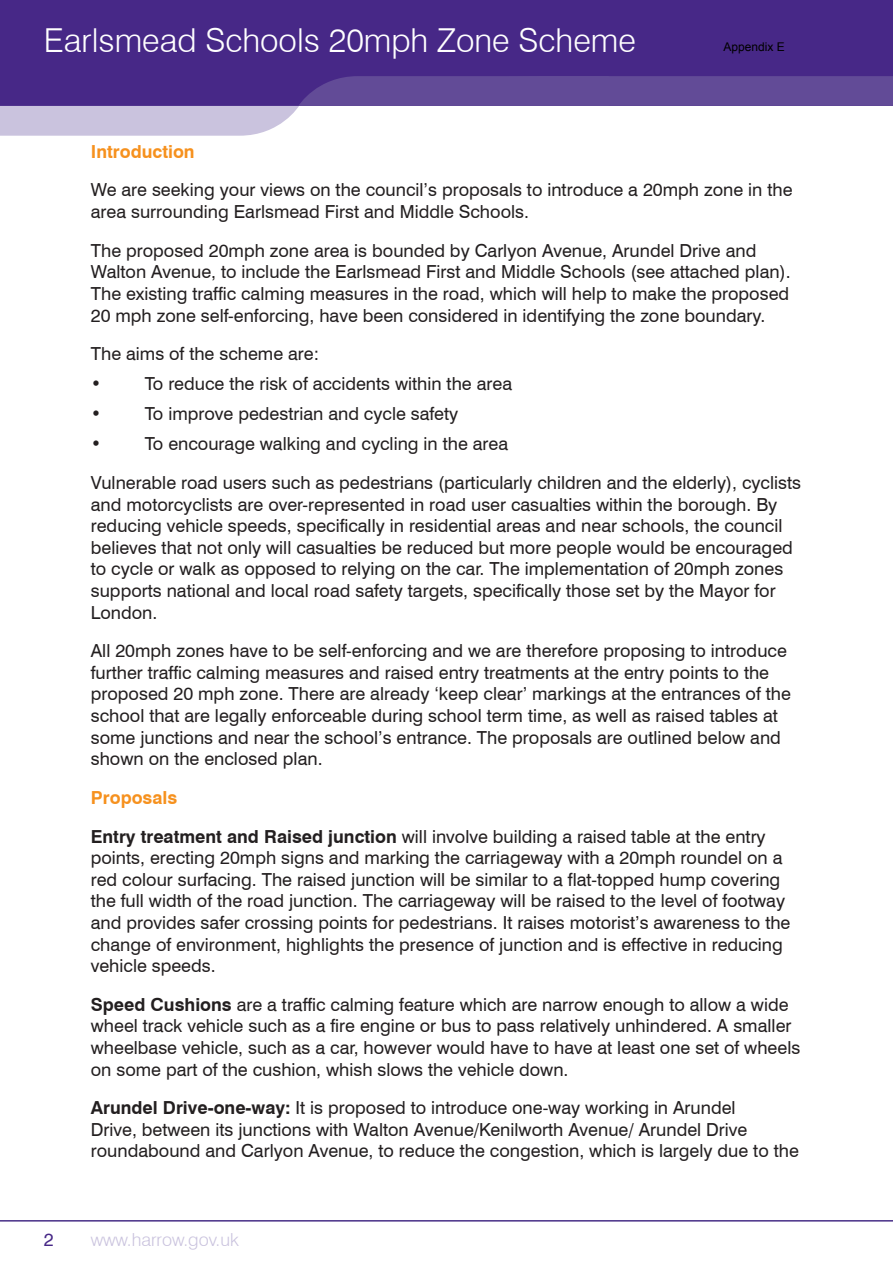
<style>
.page{position:relative;width:893px;height:1263px;background:#fff}
.page>*{position:absolute;margin:0;border:0;box-sizing:border-box;transform-origin:0 0}
.t1{font:300 33px "Swiss 721 BT";color:#fff}
.t2{font:18px/21.6px "Swiss 721 BT";color:#231f20}
.t3{font:300 18px "Swiss 721 BT";color:#cac3de}
.t4{font:18px "Swiss 721 BT";color:#472887}
.t5{font:12px "Arial";color:#000}
.s1{font-weight:700;color:#f6911e}
.s2{font-weight:700}
</style>
<div class="page">
<hr style="left:0;top:1220px;width:893px;height:1px;background:#472e87">
<div style="left:0;top:0;width:893px;height:106px;background:#472887"></div>
<svg style="left:0;top:76px;width:893px;height:60px"></svg>
<p class="t1" style="left:44px;top:20px;width:593px">Earlsmead Schools 20mph Zone Scheme</p>
<p class="t5" style="left:724px;top:39px;width:63px">Appendix E</p>
<p class="t2" style="left:91px;top:132px;width:703px;line-height:38.5px"><span class="s1">Introduction<br></span>We are seeking your views on the council’s proposals to introduce a 20mph zone in the</p>
<p class="t2" style="left:91px;top:192px;width:667px;line-height:38.5px">area surrounding Earlsmead First and Middle Schools.<br>The proposed 20mph zone area is bounded by Carlyon Avenue, Arundel Drive and</p>
<p class="t2" style="left:91px;top:261px;width:701px;text-align:justify">Walton Avenue, to include the Earlsmead First and Middle Schools (see attached plan).<br>The existing traffic calming measures in the road, which will help to make the proposed 20 mph zone self-enforcing, have been considered in identifying the zone boundary.</p>
<p class="t2" style="left:91px;top:338px;width:230px;line-height:30.2px">The aims of the scheme are: •</p>
<p class="t2" style="left:145px;top:373px;width:369px">To reduce the risk of accidents within the area</p>
<p class="t4" style="left:44px;top:1228px;width:11px">2</p>
<p class="t2" style="left:91px;top:403px;width:12px">•</p>
<p class="t2" style="left:145px;top:403px;width:315px">To improve pedestrian and cycle safety</p>
<p class="t2" style="left:91px;top:433px;width:12px">•</p>
<p class="t2" style="left:91px;top:425px;width:712px;line-height:38.5px;text-indent:54px">To encourage walking and cycling in the area<br>Vulnerable road users such as pedestrians (particularly children and the elderly), cyclists</p>
<p class="t2" style="left:91px;top:493px;width:704px">and motorcyclists are over-represented in road user casualties within the borough. By reducing vehicle speeds, specifically in residential areas and near schools, the council believes that not only will casualties be reduced but more people would be encouraged to cycle or walk as opposed to relying on the car. The implementation of 20mph zones supports national and local road safety targets, specifically those set by the Mayor for London.</p>
<p class="t2" style="left:91px;top:640px;width:702px">All 20mph zones have to be self-enforcing and we are therefore proposing to introduce further traffic calming measures and raised entry treatments at the entry points to the proposed 20 mph zone. There are already ‘keep clear’ markings at the entrances of the school that are legally enforceable during school term time, as well as raised tables at some junctions and near the school’s entrance. The proposals are outlined below and shown on the enclosed plan.</p>
<p class="t2" style="left:91px;top:778px;width:676px;line-height:38.5px"><span class="s1">Proposals<br></span><span class="s2">Entry treatment and Raised junction</span> will involve building a raised table at the entry</p>
<p class="t2" style="left:91px;top:847px;width:701px">points, erecting 20mph signs and marking the carriageway with a 20mph roundel on a red colour surfacing. The raised junction will be similar to a flat-topped hump covering the full width of the road junction. The carriageway will be raised to the level of footway and provides safer crossing points for pedestrians. It raises motorist’s awareness to the change of environment, highlights the presence of junction and is effective in reducing vehicle speeds.</p>
<p class="t2" style="left:91px;top:993px;width:711px"><span class="s2">Speed Cushions</span> are a traffic calming feature which are narrow enough to allow a wide wheel track vehicle such as a fire engine or bus to pass relatively unhindered. A smaller wheelbase vehicle, such as a car, however would have to have at least one set of wheels on some part of the cushion, whish slows the vehicle down.</p>
<p class="t2" style="left:91px;top:1097px;width:710px"><span class="s2">Arundel Drive-one-way:</span> It is proposed to introduce one-way working in Arundel<br>Drive, between its junctions with Walton Avenue/Kenilworth Avenue/ Arundel Drive roundabound and Carlyon Avenue, to reduce the congestion, which is largely due to the</p>
<p class="t3" style="left:91px;top:1228px;width:150px">www.harrow.gov.uk</p>
</div>
